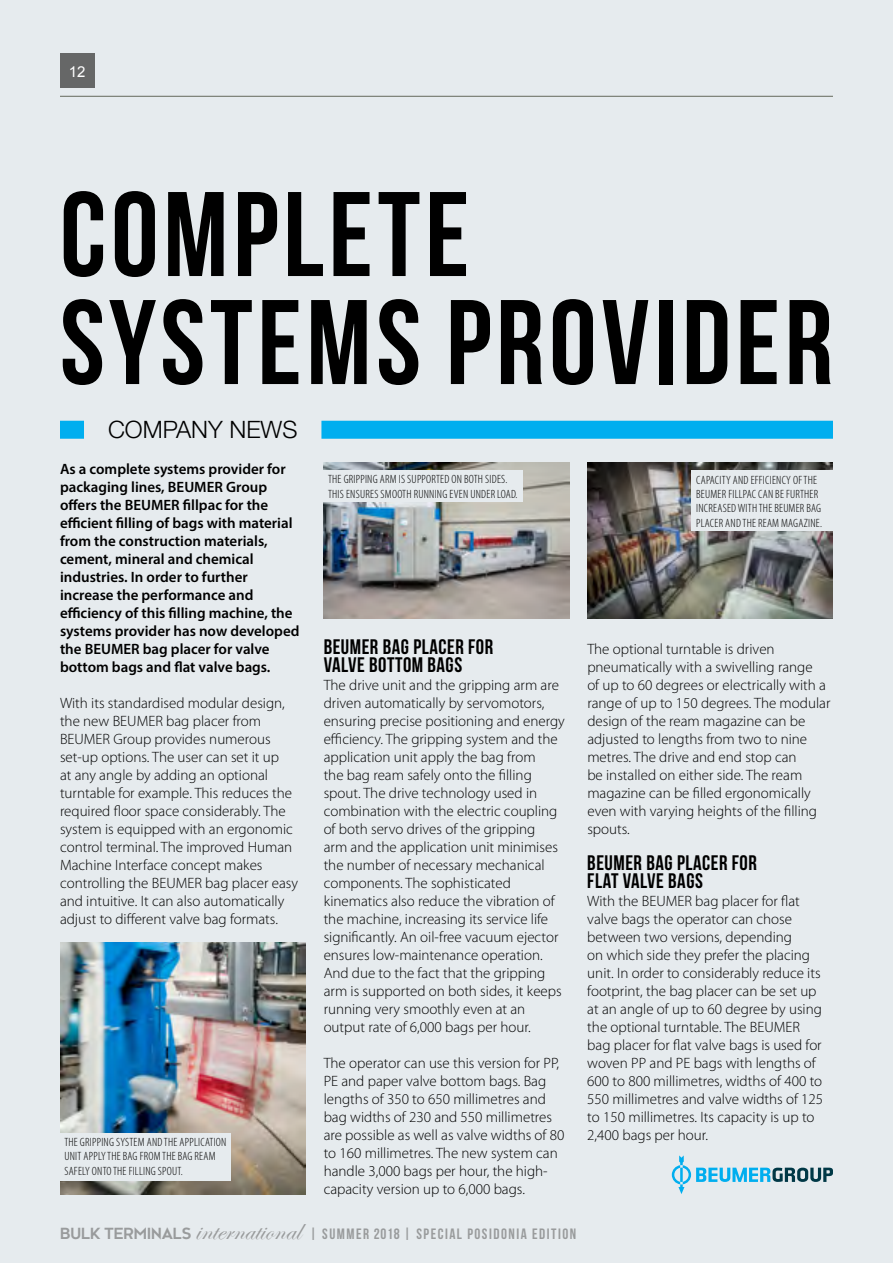
<style>
.page{position:relative;width:893px;height:1263px;background:#e6ebee}
.page>*{position:absolute;margin:0;border:0;box-sizing:border-box;transform-origin:0 0}
.t1{font:120px/108px "Bebas Neue";letter-spacing:.04em;color:#000}
.t2{font:300 24px "Helvetica Neue LTW1 G";color:#000}
.t3{font:21px/18px "Bebas Neue";letter-spacing:.025em;color:#000}
.t4{font:300 15px/18px "Myriad Pro";color:#000}
.t5{font:600 15px/18px "Myriad Pro";color:#000}
.t6{font:15px "Bebas Neue";letter-spacing:.1em;color:#999b9c}
.t7{font:15px "Arial";color:#fff}
.t8{font:300 condensed 12px/14.4px "Myriad Pro";letter-spacing:.02em;color:#000}
.s1{font-family:"Kessel 105";font-weight:700}
.s2{font-family:"Edwardian Script ITC";font-size:30px}
</style>
<div class="page">
<div style="left:60px;top:53px;width:34px;height:35px;background:#666767"></div>
<hr style="left:60px;top:96px;width:773px;height:1px;background:#73776c">
<svg style="left:672px;top:1155px;width:161px;height:39px"></svg>
<div style="left:60px;top:421px;width:24px;height:18px;background:#00aeef"></div>
<div style="left:321px;top:421px;width:512px;height:18px;background:#00aeef"></div>
<img style="left:587px;top:463px;width:246px;height:155px">
<div style="left:692px;top:470px;width:141px;height:61px;background:#e6ebee"></div>
<img style="left:60px;top:942px;width:246px;height:253px">
<div style="left:60px;top:1133px;width:171px;height:47px;background:#e6ebee"></div>
<img style="left:324px;top:463px;width:245px;height:155px">
<div style="left:324px;top:470px;width:199px;height:32px;background:#e6ebee"></div>
<p class="t7" style="left:69px;top:62px;width:18px">12</p>
<h1 class="t1" style="left:60px;top:179px;width:774px">COMPLETE<br>SYSTEMS PROVIDER</h1>
<h2 class="t2" style="left:108px;top:415px;width:191px">COMPANY NEWS</h2>
<p class="t8" style="left:696px;top:473px;width:127px">CAPACITY AND EFFICIENCY OF THE<br>BEUMER FILLPAC CAN BE FURTHER<br>INCREASED WITH THE BEUMER BAG<br>PLACER AND THE REAM MAGAZINE.</p>
<p class="t5" style="left:60px;top:460px;width:241px">As a complete systems provider for packaging lines, BEUMER Group offers the BEUMER fillpac for the efficient filling of bags with material from the construction materials, cement, mineral and chemical industries. In order to further increase the performance and efficiency of this filling machine, the systems provider has now developed the BEUMER bag placer for valve bottom bags and flat valve bags.</p>
<p class="t4" style="left:60px;top:694px;width:240px">With its standardised modular design, the new BEUMER bag placer from BEUMER Group provides numerous set-up options. The user can set it up<br>at any angle by adding an optional turntable for example. This reduces the required floor space considerably. The system is equipped with an ergonomic control terminal. The improved Human Machine Interface concept makes controlling the BEUMER bag placer easy and intuitive. It can also automatically adjust to different valve bag formats.</p>
<p class="t8" style="left:328px;top:472px;width:191px">THE GRIPPING ARM IS SUPPORTED ON BOTH SIDES.<br>THIS ENSURES SMOOTH RUNNING EVEN UNDER LOAD.</p>
<h3 class="t3" style="left:324px;top:637px;width:171px">BEUMER BAG PLACER FOR<br>VALVE BOTTOM BAGS</h3>
<p class="t4" style="left:324px;top:676px;width:243px">The drive unit and the gripping arm are driven automatically by servomotors, ensuring precise positioning and energy efficiency. The gripping system and the application unit apply the bag from<br>the bag ream safely onto the filling spout. The drive technology used in combination with the electric coupling of both servo drives of the gripping<br>arm and the application unit minimises the number of necessary mechanical components. The sophisticated kinematics also reduce the vibration of the machine, increasing its service life significantly. An oil-free vacuum ejector ensures low-maintenance operation.<br>And due to the fact that the gripping arm is supported on both sides, it keeps running very smoothly even at an output rate of 6,000 bags per hour.</p>
<p class="t4" style="left:324px;top:1054px;width:242px">The operator can use this version for PP, PE and paper valve bottom bags. Bag lengths of 350 to 650 millimetres and bag widths of 230 and 550 millimetres are possible as well as valve widths of 80 to 160 millimetres. The new system can handle 3,000 bags per hour, the high&shy;capacity version up to 6,000 bags.</p>
<p class="t4" style="left:587px;top:640px;width:245px">The optional turntable is driven pneumatically with a swivelling range<br>of up to 60 degrees or electrically with a range of up to 150 degrees. The modular design of the ream magazine can be adjusted to lengths from two to nine metres. The drive and end stop can<br>be installed on either side. The ream magazine can be filled ergonomically even with varying heights of the filling spouts.</p>
<h3 class="t3" style="left:587px;top:853px;width:171px">BEUMER BAG PLACER FOR<br>FLAT VALVE BAGS</h3>
<p class="t4" style="left:587px;top:892px;width:237px">With the BEUMER bag placer for flat valve bags the operator can chose between two versions, depending<br>on which side they prefer the placing unit. In order to considerably reduce its footprint, the bag placer can be set up at an angle of up to 60 degree by using the optional turntable. The BEUMER bag placer for flat valve bags is used for woven PP and PE bags with lengths of 600 to 800 millimetres, widths of 400 to 550 millimetres and valve widths of 125 to 150 millimetres. Its capacity is up to 2,400 bags per hour.</p>
<p class="t8" style="left:64px;top:1135px;width:164px">THE GRIPPING SYSTEM AND THE APPLICATION<br>UNIT APPLY THE BAG FROM THE BAG REAM<br>SAFELY ONTO THE FILLING SPOUT.</p>
<p class="t6" style="left:60px;top:1225px;width:518px"><span class="s1">BULK TERMINALS</span> <span class="s2">international</span> | SUMMER 2018 | SPECIAL POSIDONIA EDITION</p>
</div>
